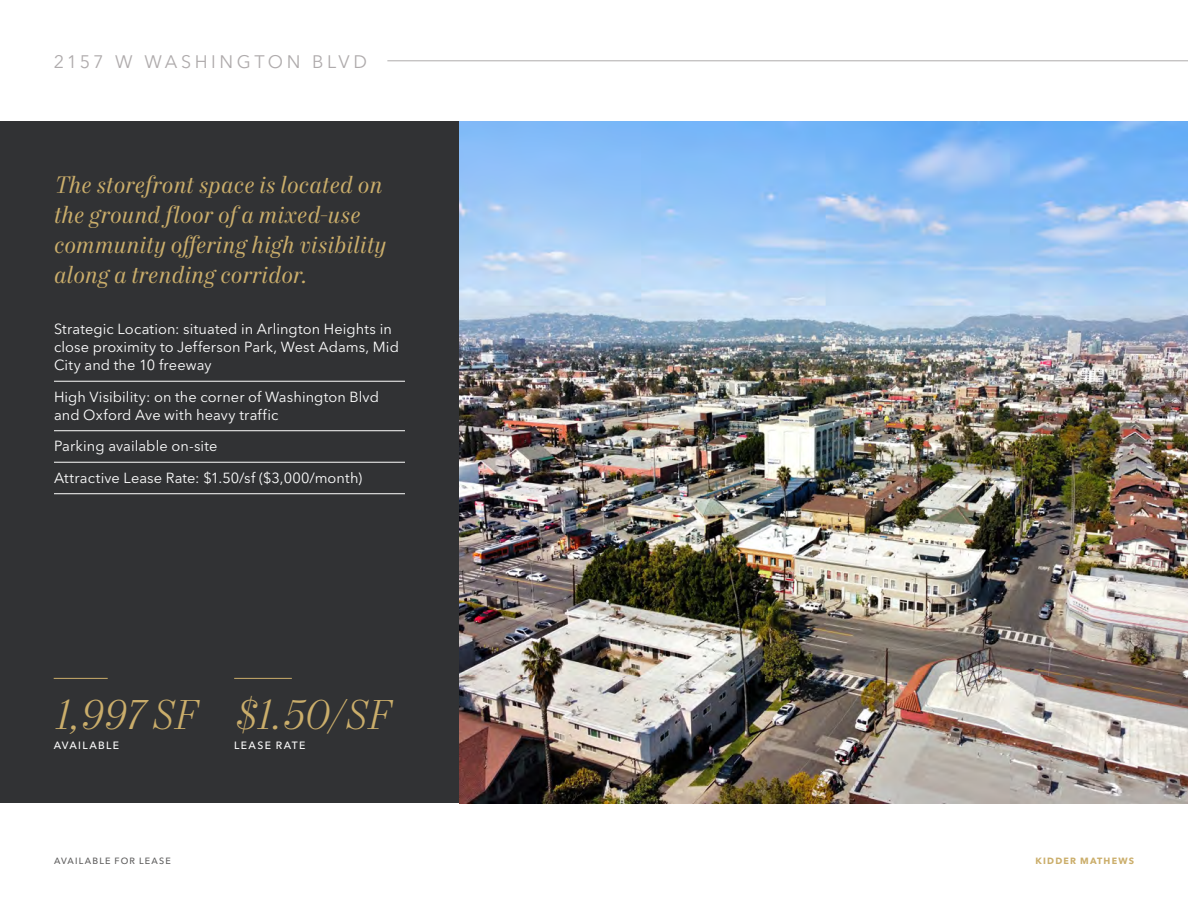
<style>
.page{position:relative;width:1188px;height:918px;background:#fff}
.page>*{position:absolute;margin:0;border:0;box-sizing:border-box;transform-origin:0 0}
.Stat_Italic_-_Gold_2023{font:italic 300 42px "Mort Modern 07";letter-spacing:-.005em;color:#cbae6b}
.Callout_Text_-_Italics_-_Gold_2023{font:italic 24px/30px "Mort Modern 08";letter-spacing:.01em;color:#cbae6b}
.t1{font:18px "Avenir Next LT Pro";letter-spacing:.195em;color:#afabac}
.Factoids_-_White_2023{font:14.55px/18px "Avenir Next LT Pro";letter-spacing:.005em;color:#fff}
.Stat_Label_-_White_2023{font:500 10.5px "Avenir Next LT Pro";letter-spacing:.125em;color:#fff}
.t2{font:500 9px "Avenir Next LT Pro";letter-spacing:.13em;color:#5e5d5d}
.t3{font:700 9px "Avenir Next LT Pro";letter-spacing:.13em;color:#cbae6b}
</style>
<div class="page">
<div style="left:0;top:122px;width:459px;height:681px;background:#313234"></div>
<img style="left:459px;top:122px;width:729px;height:681px">
<hr style="left:54px;top:678px;width:54px;height:1px;background:#cbae6b">
<hr style="left:234px;top:678px;width:58px;height:1px;background:#cbae6b">
<hr style="left:54px;top:381px;width:351px;height:1px;background:#fff">
<hr style="left:54px;top:430px;width:351px;height:1px;background:#fff">
<hr style="left:54px;top:462px;width:351px;height:1px;background:#fff">
<hr style="left:54px;top:493px;width:351px;height:1px;background:#fff">
<hr style="left:387px;top:61px;width:801px;height:1px;background:#afabac">
<p class="t1" style="left:54px;top:51px;width:315px">2157 W WASHINGTON BLVD</p>
<p class="Callout_Text_-_Italics_-_Gold_2023" style="left:54px;top:171px;width:334px">The storefront space is located on the ground floor of a mixed-use community offering high visibility along a trending corridor.</p>
<p class="Factoids_-_White_2023" style="left:54px;top:320px;width:346px">Strategic Location: situated in Arlington Heights in close proximity to Jefferson Park, West Adams, Mid<br>City and the 10 freeway</p>
<p class="Factoids_-_White_2023" style="left:54px;top:388px;width:326px">High Visibility: on the corner of Washington Blvd and Oxford Ave with heavy traffic</p>
<p class="Factoids_-_White_2023" style="left:54px;top:437px;width:165px">Parking available on-site</p>
<p class="Factoids_-_White_2023" style="left:54px;top:469px;width:310px">Attractive Lease Rate: $1.50/sf ($3,000/month)</p>
<p class="Stat_Italic_-_Gold_2023" style="left:54px;top:689px;width:145px">1,997 SF</p>
<p class="Stat_Label_-_White_2023" style="left:54px;top:739px;width:67px">AVAILABLE</p>
<p class="Stat_Italic_-_Gold_2023" style="left:234px;top:689px;width:157px">$1.50/SF</p>
<p class="Stat_Label_-_White_2023" style="left:234px;top:739px;width:73px">LEASE RATE</p>
<p class="t2" style="left:54px;top:855px;width:118px">AVAILABLE FOR LEASE</p>
<p class="t3" style="left:1036px;top:855px;width:100px">KIDDER MATHEWS</p>
</div>
